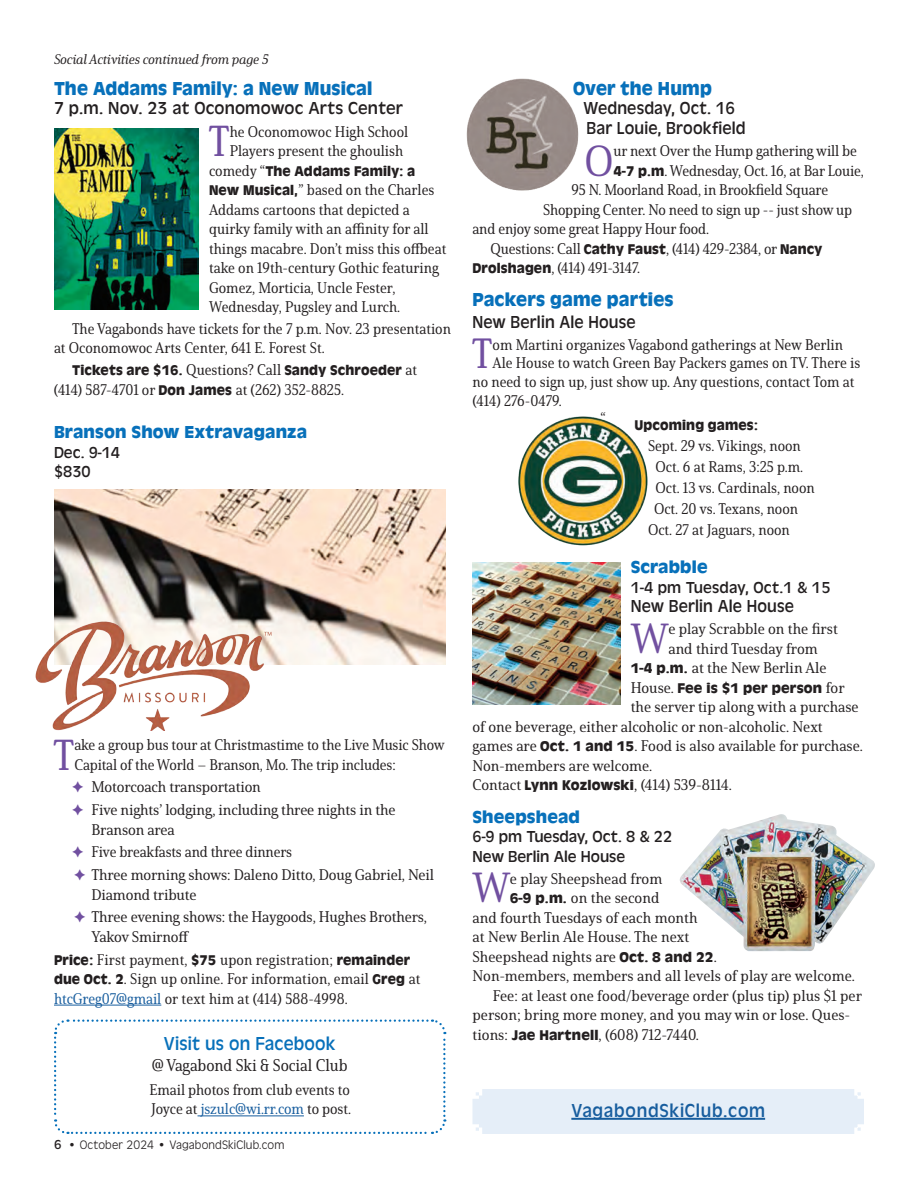
<style>
.page{position:relative;width:918px;height:1188px;background:#fff}
.page>*{position:absolute;margin:0;border:0;box-sizing:border-box;transform-origin:0 0}
.t1{font:42.15px "Solitas Serif Nor Med";color:#7150a0;scale:.96 1}
.t2{font:41.1px "Solitas Serif Nor Med";color:#7150a0;scale:.96 1}
.t3{font:40.8px "Solitas Serif Nor Med";color:#7150a0}
.t4{font:700 19.5px "Antique Oli";letter-spacing:.01em;color:#0770ba;scale:.96 1}
.t5{font:19.5px "Antique Oli";letter-spacing:.04em;color:#175d9e;scale:.96 1}
.t6{font:19.5px "Antique Oli";letter-spacing:.01em;color:#0770ba;scale:.96 1}
.t7{font:18px/19.5px "Antique Oli";letter-spacing:.01em;color:#231f20;scale:.96 1}
.t8{font:700 18px "Antique Oli";letter-spacing:.01em;color:#0770ba}
.t9{font:18px "Antique Oli";letter-spacing:.01em;color:#231f20}
.t10{font:16.5px/19.5px "Antique Oli";color:#231f20}
.t11{font:16.5px "Solitas Serif Nor Med";letter-spacing:-.005em;color:#231f20;scale:.96 1}
.t12{font:15px/19.5px "Solitas Serif Nor Med";color:#231f20;scale:.96 1}
.t13{font:15px/22.8px "Solitas Serif Nor Med";color:#231f20}
.t14{font:700 14.7px "Antique Oli";letter-spacing:.01em;color:#231f20;scale:.96 1}
.t15{font:700 14.7px "Antique Oli";letter-spacing:.01em;color:#231f20}
.t16{font:13.5px "Solitas Serif Nor Med It";letter-spacing:-.005em;color:#231f20}
.t17{font:300 12.75px "Antique Oli";letter-spacing:.01em;color:#231f20}
.s1{font-family:"Solitas Serif Nor Med";font-weight:400;font-size:15px}
.s2{font-family:"Antique Oli";font-weight:700;font-size:14.7px}
.s3{color:#175d9e}
.s4{font-weight:400;font-size:13.5px}
</style>
<div class="page">
<hr style="left:54px;top:1005px;width:107px;height:1px;background:#175d9e">
<img style="left:518px;top:416px;width:130px;height:130px">
<img style="left:54px;top:128px;width:144px;height:182px">
<img style="left:54px;top:489px;width:392px;height:175px">
<img style="left:466px;top:78px;width:113px;height:113px">
<img style="left:472px;top:562px;width:149px;height:143px">
<img style="left:680px;top:814px;width:195px;height:137px">
<svg style="left:54px;top:1019px;width:393px;height:115px"></svg>
<div style="left:472px;top:1089px;width:392px;height:45px;background:#e5eef8"></div>
<hr style="left:571px;top:1118px;width:194px;height:2px;background:#175d9e">
<img style="left:35px;top:612px;width:244px;height:119px">
<p class="t16" style="left:54px;top:51px;width:216px">Social Activities continued from page 5</p>
<h3 class="t4" style="left:54px;top:77px;width:333px">The Addams Family: a New Musical</h3>
<p class="t9" style="left:54px;top:98px;width:351px">7 p.m. Nov. 23 at Oconomowoc Arts Center</p>
<h1 class="t1" style="left:208px;top:116px;width:24px">T</h1>
<p class="t12" style="left:230px;top:122px;width:188px">he Oconomowoc High School<br>Players present the ghoulish</p>
<p class="t14" style="left:209px;top:163px;width:216px"><span class="s1">comedy “</span>The Addams Family: a</p>
<p class="t12" style="left:209px;top:180px;width:249px"><span class="s2">New Musical,</span>” based on the Charles Addams cartoons that depicted a quirky family with an affinity for all things macabre. Don’t miss this offbeat take on 19th-century Gothic featuring Gomez, Morticia, Uncle Fester, Wednesday, Pugsley and Lurch.</p>
<p class="t12" style="left:54px;top:319px;width:415px;text-indent:18px">The Vagabonds have tickets for the 7 p.m. Nov. 23 presentation at Oconomowoc Arts Center, 641 E. Forest St.</p>
<p class="t14" style="left:72px;top:362px;width:361px">Tickets are $16. <span class="s1">Questions? Call</span> Sandy Schroeder <span class="s1">at</span></p>
<p class="t12" style="left:54px;top:380px;width:304px">(414) 587-4701 or <span class="s2">Don James</span> at (262) 352-8825.</p>
<p class="t8" style="left:54px;top:422px;width:255px">Branson Show Extravaganza</p>
<p class="t10" style="left:54px;top:443px;width:68px">Dec. 9-14 $830</p>
<h1 class="t1" style="left:53px;top:729px;width:24px">T</h1>
<p class="t12" style="left:74px;top:735px;width:387px">ake a group bus tour at Christmastime to the Live Music Show<br>Capital of the World – Branson, Mo. The trip includes:</p>
<p class="t13" style="left:91px;top:776px;width:305px">Motorcoach transportation<br>Five nights’ lodging, including three nights in the</p>
<p class="t13" style="left:91px;top:818px;width:344px">Branson area<br>Five breakfasts and three dinners<br>Three morning shows: Daleno Ditto, Doug Gabriel, Neil</p>
<p class="t13" style="left:92px;top:883px;width:337px">Diamond tribute<br>Three evening shows: the Haygoods, Hughes Brothers,</p>
<p class="t13" style="left:54px;top:925px;width:358px;text-indent:38px">Yakov Smirnoff<br><span class="s2">Price:</span> First payment, <span class="s2">$75</span> upon registration; <span class="s2">remainder</span></p>
<p class="t12" style="left:54px;top:969px;width:383px"><span class="s2">due Oct. 2</span>. Sign up online. For information, email <span class="s2">Greg</span> at <span class="s3">htcGreg07@gmail</span> or text him at (414) 588-4998.</p>
<h3 class="t6" style="left:164px;top:1032px;width:180px">Visit us on Facebook</h3>
<p class="t11" style="left:152px;top:1055px;width:205px">@ Vagabond Ski &amp; Social Club</p>
<p class="t12" style="left:150px;top:1080px;width:211px">Email photos from club events to<br>Joyce at <span class="s3">jszulc@wi.rr.com</span> to post.</p>
<p class="t17" style="left:54px;top:1138px;width:232px"><span class="s4">6</span> • October 2024 • VagabondSkiClub.com</p>
<h3 class="t4" style="left:573px;top:77px;width:146px">Over the Hump</h3>
<p class="t7" style="left:584px;top:99px;width:170px">Wednesday, Oct. 16<br>Bar Louie, Brookfield</p>
<h1 class="t1" style="left:585px;top:135px;width:32px">O</h1>
<p class="t12" style="left:613px;top:141px;width:255px">ur next Over the Hump gathering will be</p>
<p class="t12" style="left:613px;top:161px;width:262px"><span class="s2">4-7 p.m</span>. Wednesday, Oct. 16, at Bar Louie,</p>
<p class="t12" style="left:572px;top:180px;width:269px">95 N. Moorland Road, in Brookfield Square</p>
<p class="t12" style="left:543px;top:200px;width:324px">Shopping Center. No need to sign up -- just show up</p>
<p class="t12" style="left:473px;top:219px;width:248px">and enjoy some great Happy Hour food.</p>
<p class="t12" style="left:491px;top:239px;width:347px">Questions: Call <span class="s2">Cathy Faust</span>, (414) 429-2384, or <span class="s2">Nancy</span></p>
<p class="t12" style="left:473px;top:258px;width:176px"><span class="s2">Drolshagen</span>, (414) 491-3147.</p>
<h3 class="t4" style="left:473px;top:289px;width:211px">Packers game parties</h3>
<p class="t7" style="left:473px;top:312px;width:172px">New Berlin Ale House</p>
<h2 class="t2" style="left:472px;top:329px;width:23px">T</h2>
<p class="t12" style="left:493px;top:335px;width:367px">om Martini organizes Vagabond gatherings at New Berlin</p>
<p class="t12" style="left:493px;top:353px;width:385px">Ale House to watch Green Bay Packers games on TV. There is</p>
<p class="t12" style="left:472px;top:372px;width:400px">no need to sign up, just show up. Any questions, contact Tom at</p>
<p class="t12" style="left:472px;top:391px;width:94px">(414) 276-0479.</p>
<p class="t14" style="left:635px;top:417px;width:130px">Upcoming games:</p>
<p class="t12" style="left:648px;top:436px;width:161px">Sept. 29 vs. Vikings, noon</p>
<p class="t12" style="left:656px;top:457px;width:155px">Oct. 6 at Rams, 3:25 p.m.</p>
<p class="t12" style="left:656px;top:478px;width:167px">Oct. 13 vs. Cardinals, noon</p>
<p class="t12" style="left:654px;top:499px;width:152px">Oct. 20 vs. Texans, noon</p>
<p class="t12" style="left:648px;top:520px;width:149px">Oct. 27 at Jaguars, noon</p>
<p class="t8" style="left:631px;top:557px;width:78px">Scrabble</p>
<p class="t10" style="left:631px;top:578px;width:201px">1-4 pm Tuesday, Oct.1 &amp; 15</p>
<p class="t7" style="left:631px;top:597px;width:172px">New Berlin Ale House</p>
<h3 class="t3" style="left:631px;top:614px;width:39px">W</h3>
<p class="t13" style="left:668px;top:618px;width:171px">e play Scrabble on the first</p>
<p class="t12" style="left:600px;top:408px;width:7px">“</p>
<p class="t13" style="left:668px;top:637px;width:151px">and third Tuesday from</p>
<p class="t13" style="left:631px;top:657px;width:197px"><span class="s2">1-4 p.m.</span> at the New Berlin Ale</p>
<p class="t15" style="left:631px;top:680px;width:215px"><span class="s1">House.</span> Fee is $1 per person <span class="s1">for</span></p>
<p class="t13" style="left:472px;top:697px;width:392px;line-height:19.5px;text-indent:158px">the server tip along with a purchase of one beverage, either alcoholic or non-alcoholic. Next games are <span class="s2">Oct. 1 and 15</span>. Food is also available for purchase.<br>Non-members are welcome.<br>Contact <span class="s2">Lynn Kozlowski</span>, (414) 539-8114.</p>
<p class="t8" style="left:473px;top:807px;width:109px">Sheepshead</p>
<p class="t10" style="left:473px;top:827px;width:201px">6-9 pm Tuesday, Oct. 8 &amp; 22<br>New Berlin Ale House</p>
<h3 class="t3" style="left:473px;top:863px;width:39px">W</h3>
<p class="t13" style="left:510px;top:867px;width:154px">e play Sheepshead from</p>
<p class="t13" style="left:510px;top:887px;width:151px"><span class="s2">6-9 p.m.</span> on the second</p>
<p class="t13" style="left:472px;top:906px;width:227px">and fourth Tuesdays of each month</p>
<p class="t13" style="left:472px;top:926px;width:218px">at New Berlin Ale House. The next</p>
<p class="t13" style="left:472px;top:945px;width:246px">Sheepshead nights are <span class="s2">Oct. 8 and 22</span>.</p>
<p class="t13" style="left:472px;top:965px;width:384px">Non-members, members and all levels of play are welcome.</p>
<p class="t13" style="left:493px;top:984px;width:371px">Fee: at least one food/beverage order (plus tip) plus $1 per</p>
<p class="t13" style="left:472px;top:1004px;width:379px">person; bring more money, and you may win or lose. Ques-</p>
<p class="t13" style="left:472px;top:1023px;width:228px">tions: <span class="s2">Jae Hartnell</span>, (608) 712-7440.</p>
<h3 class="t5" style="left:571px;top:1100px;width:203px">VagabondSkiClub.com</h3>
</div>
